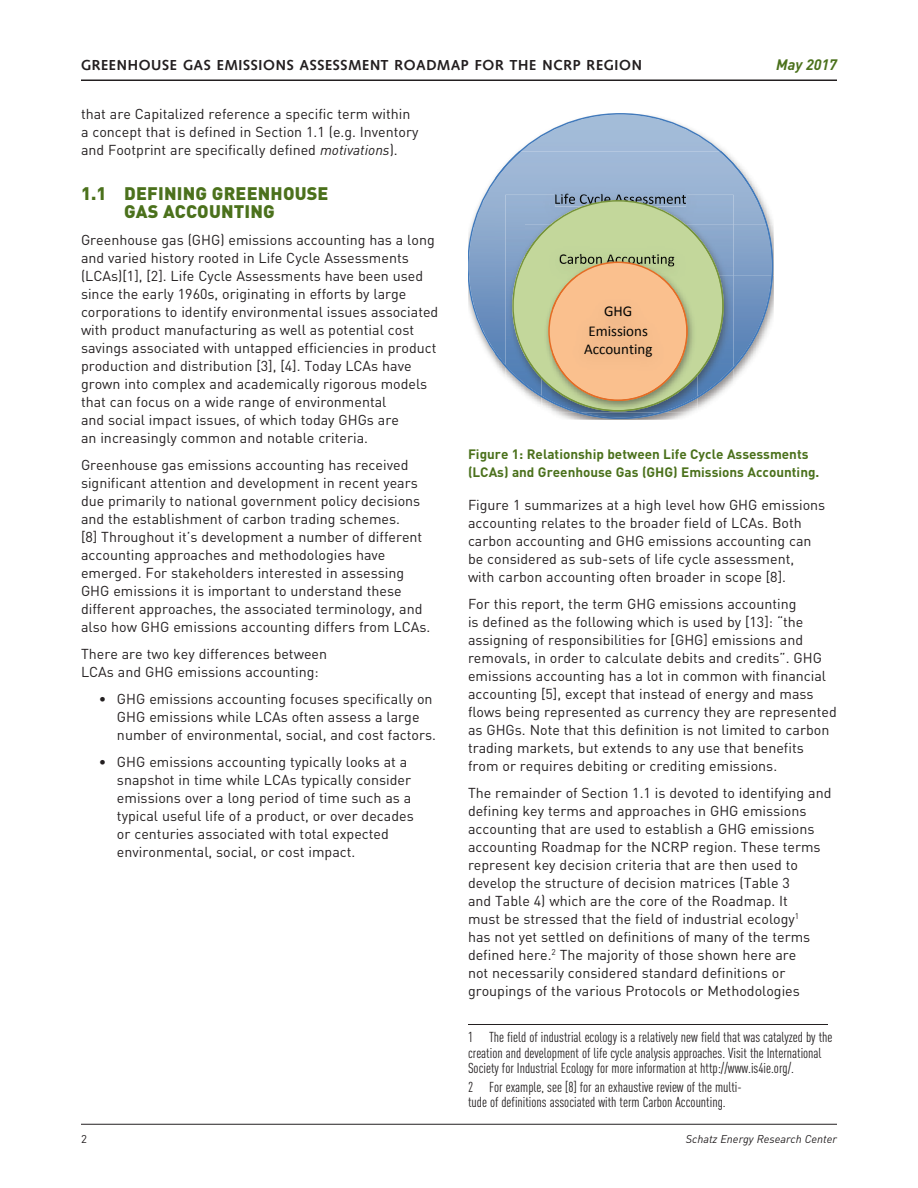
<style>
.page{position:relative;width:918px;height:1188px;background:#fff}
.page>*{position:absolute;margin:0;border:0;box-sizing:border-box;transform-origin:0 0}
.t1{font:900 18px/18px "DIN Pro";letter-spacing:.01em;color:#4b711c;text-align:center}
.t2{font:500 15px "URW Samarkand D";letter-spacing:.05em;color:#231f20}
.t3{font:15px/19.5px "Calibri";color:#040503;text-align:center}
.t4{font:italic 700 15px "DIN Pro";color:#4b711c}
.t5{font:14.25px/18px "DIN Pro";color:#231f20}
.t6{font:14.25px/15px "DIN Cond";color:#231f20}
.t7{font:700 13.5px/18px "DIN Pro";color:#4b711c}
.t8{font:italic 11.25px "DIN Pro";color:#231f20}
.t9{font:11.25px "DIN Pro";color:#231f20}
.s1{font-family:"DIN";font-style:italic}
</style>
<div class="page">
<hr style="left:81px;top:80px;width:756px;height:1px;background:#231f20">
<hr style="left:81px;top:1124px;width:756px;height:1px;background:#231f20">
<svg style="left:468px;top:114px;width:256px;height:249px"></svg>
<img style="left:495px;top:151px;width:273px;height:216px">
<img style="left:555px;top:194px;width:131px;height:1px">
<img style="left:506px;top:195px;width:228px;height:170px">
<img style="left:506px;top:365px;width:6px;height:17px">
<img style="left:555px;top:195px;width:131px;height:5px">
<svg style="left:512px;top:200px;width:212px;height:194px;background:#9eb6ae"></svg>
<img style="left:773px;top:226px;width:1px;height:50px">
<img style="left:734px;top:225px;width:32px;height:51px">
<img style="left:766px;top:225px;width:7px;height:51px">
<img style="left:529px;top:397px;width:13px;height:8px">
<img style="left:525px;top:225px;width:209px;height:159px">
<img style="left:525px;top:384px;width:17px;height:13px">
<img style="left:525px;top:225px;width:194px;height:154px">
<img style="left:560px;top:254px;width:114px;height:2px">
<img style="left:674px;top:256px;width:24px;height:20px">
<img style="left:542px;top:403px;width:10px;height:8px">
<img style="left:560px;top:256px;width:114px;height:6px">
<svg style="left:542px;top:262px;width:146px;height:141px;background:#c4bf8c"></svg>
<img style="left:734px;top:276px;width:40px;height:104px">
<img style="left:734px;top:276px;width:39px;height:93px">
<img style="left:724px;top:276px;width:10px;height:91px">
<img style="left:575px;top:367px;width:159px;height:52px">
<img style="left:698px;top:276px;width:26px;height:100px">
<img style="left:688px;top:276px;width:10px;height:97px">
<img style="left:552px;top:373px;width:146px;height:39px">
<img style="left:552px;top:276px;width:136px;height:125px">
<hr style="left:468px;top:1024px;width:360px;height:1px;background:#231f20">
<p class="t2" style="left:81px;top:56px;width:562px">GREENHOUSE GAS EMISSIONS ASSESSMENT ROADMAP FOR THE NCRP REGION</p>
<p class="t4" style="left:776px;top:52px;width:62px">May 2017</p>
<p class="t5" style="left:81px;top:103px;width:339px">that are Capitalized reference a specific term within a concept that is defined in Section 1.1 (e.g. Inventory and Footprint are specifically defined <span class="s1">motivations</span>).</p>
<p class="t1" style="left:81px;top:182px;width:249px">1.1 DE FINING GREENHOUSE<br>GAS ACCOUNTING</p>
<p class="t5" style="left:81px;top:229px;width:359px">Greenhouse gas (GHG) emissions accounting has a long and varied history rooted in Life Cycle Assessments (LCAs)[1], [2]. Life Cycle Assessments have been used since the early 1960s, originating in efforts by large corporations to identify environmental issues associated with product manufacturing as well as potential cost savings associated with untapped efficiencies in product production and distribution [3], [4]. Today LCAs have grown into complex and academically rigorous models that can focus on a wide range of environmental<br>and social impact issues, of which today GHGs are<br>an increasingly common and notable criteria.</p>
<p class="t5" style="left:81px;top:454px;width:351px">Greenhouse gas emissions accounting has received significant attention and development in recent years due primarily to national government policy decisions and the establishment of carbon trading schemes.<br>[8] Throughout it’s development a number of different accounting approaches and methodologies have emerged. For stakeholders interested in assessing GHG emissions it is important to understand these different approaches, the associated terminology, and also how GHG emissions accounting differs from LCAs.</p>
<p class="t5" style="left:81px;top:643px;width:248px">There are two key differences between<br>LCAs and GHG emissions accounting:</p>
<p class="t5" style="left:117px;top:688px;width:321px;text-indent:-18px">• GHG emissions accounting focuses specifically on<br>GHG emissions while LCAs often assess a large number of environmental, social, and cost factors.</p>
<p class="t5" style="left:117px;top:751px;width:298px;text-indent:-18px">• GHG emissions accounting typically looks at a snapshot in time while LCAs typically consider emissions over a long period of time such as a typical useful life of a product, or over decades or centuries associated with total expected environmental, social, or cost impact.</p>
<p class="t3" style="left:588px;top:302px;width:61px">GHG<br>Emissions</p>
<p class="t3" style="left:584px;top:339px;width:70px">Accounting</p>
<p class="t7" style="left:468px;top:444px;width:353px">Figure 1: Relationship between Life Cycle Assessments (LCAs) and Greenhouse Gas (GHG) Emissions Accounting.</p>
<p class="t5" style="left:468px;top:494px;width:359px">Figure 1 summarizes at a high level how GHG emissions accounting relates to the broader field of LCAs. Both carbon accounting and GHG emissions accounting can be considered as sub-sets of life cycle assessment,<br>with carbon accounting often broader in scope [8].</p>
<p class="t5" style="left:468px;top:593px;width:370px">For this report, the term GHG emissions accounting<br>is defined as the following which is used by [13]: “the assigning of responsibilities for [GHG] emissions and removals, in order to calculate debits and credits”. GHG emissions accounting has a lot in common with financial accounting [5], except that instead of energy and mass flows being represented as currency they are represented as GHGs. Note that this definition is not limited to carbon trading markets, but extends to any use that benefits from or requires debiting or crediting emissions.</p>
<p class="t5" style="left:468px;top:782px;width:365px">The remainder of Section 1.1 is devoted to identifying and defining key terms and approaches in GHG emissions accounting that are used to establish a GHG emissions accounting Roadmap for the NCRP region. These terms represent key decision criteria that are then used to develop the structure of decision matrices (Table 3<br>and Table 4) which are the core of the Roadmap. It<br>must be stressed that the field of industrial ecology<sup>1<br></sup>has not yet settled on definitions of many of the terms defined here.<sup>2</sup> The majority of those shown here are<br>not necessarily considered standard definitions or groupings of the various Protocols or Methodologies</p>
<p class="t6" style="left:468px;top:1030px;width:366px">1 The field of industrial ecology is a relatively new field that was catalyzed by the creation and development of life cycle analysis approaches. Visit the International<br>Society for Industrial Ecology for more information at http://www.is4ie.org/.</p>
<p class="t6" style="left:468px;top:1079px;width:275px">2 For example, see [8] for an exhaustive review of the multi&shy;tude of definitions associated with term Carbon Accounting.</p>
<p class="t9" style="left:81px;top:1130px;width:7px">2</p>
<p class="t8" style="left:686px;top:1130px;width:153px">Schatz Energy Research Center</p>
</div>
